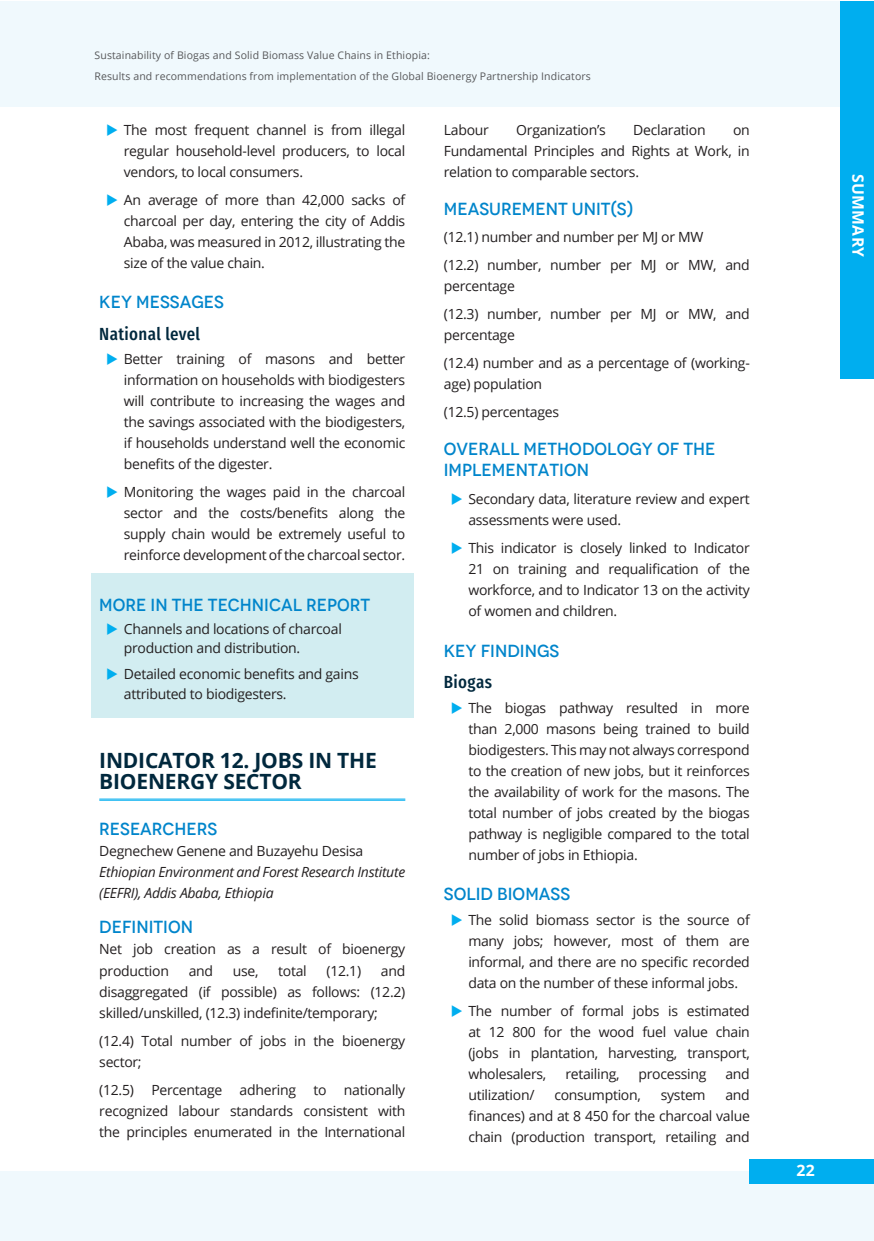
<style>
.page{position:relative;width:874px;height:1241px;background:#fff}
.page>*{position:absolute;margin:0;border:0;box-sizing:border-box;transform-origin:0 0}
.Sub_header{font:700 21px/21px "Open Sans";letter-spacing:-.01em;color:#00283d}
.subheader_2__not_num{font:500 17.5px/21px "Novecento";color:#0085cb}
.subheader_2{font:500 17.5px "Novecento";color:#0085cb}
.content_bold_header{font:500 17.5px "Fira Sans Condensed";letter-spacing:.02em;color:#00283d}
.t1{font:700 15.75px "Open Sans";letter-spacing:.02em;color:#fff}
.content{font:14px/21px "Open Sans";letter-spacing:-.02em;color:#231f20;text-align:justify}
.content_Italics{font:italic 14px/21px "Open Sans";letter-spacing:-.02em;color:#231f20}
.t2{font:10.5px/21px "Open Sans";letter-spacing:.01em;color:#57585a}
</style>
<div class="page">
<div style="left:0;top:1px;width:873px;height:106px;background:#f0f9fd"></div>
<div style="left:0;top:1170px;width:873px;height:70px;background:#f0f9fd"></div>
<div style="left:839px;top:1px;width:34px;height:377px;background:#00aeef"></div>
<div style="left:749px;top:1158px;width:124px;height:25px;background:#00aeef"></div>
<div style="left:91px;top:573px;width:322px;height:145px;background:#d2edf1"></div>
<hr style="left:99px;top:798px;width:306px;height:1px;background:#00aeef">
<hr style="left:99px;top:799px;width:306px;height:1px;background:#00aeef">
<p class="t2" style="left:94px;top:45px;width:497px">Sustainability of Biogas and Solid Biomass Value Chains in Ethiopia:<br>Results and recommendations from implementation of the Global Bioenergy Partnership Indicators</p>
<p class="content" style="left:124px;top:119px;width:283px">The most frequent channel is from illegal regular household-level producers, to local vendors, to local consumers.</p>
<p class="content" style="left:124px;top:189px;width:283px">An average of more than 42,000 sacks of charcoal per day, entering the city of Addis Ababa, was measured in 2012, illustrating the size of the value chain.</p>
<p class="subheader_2__not_num" style="left:99px;top:291px;width:126px">KEY MESSAGES</p>
<p class="content_bold_header" style="left:99px;top:317px;width:102px">National level</p>
<p class="content" style="left:124px;top:348px;width:283px">Better training of masons and better information on households with biodigesters will contribute to increasing the wages and the savings associated with the biodigesters, if households understand well the economic benefits of the digester.</p>
<p class="content" style="left:124px;top:481px;width:283px">Monitoring the wages paid in the charcoal sector and the costs/benefits along the supply chain would be extremely useful to reinforce development of the charcoal sector.</p>
<p class="subheader_2" style="left:99px;top:594px;width:272px">MORE IN THE TECHNICAL REPORT</p>
<p class="content" style="left:124px;top:618px;width:219px;line-height:19.2px">Channels and locations of charcoal production and distribution.</p>
<p class="content" style="left:124px;top:664px;width:236px;line-height:19.2px">Detailed economic benefits and gains attributed to biodigesters.</p>
<p class="Sub_header" style="left:99px;top:749px;width:279px">INDICATOR 12. JOBS IN THE<br>BIOENERGY SECTOR</p>
<p class="subheader_2__not_num" style="left:99px;top:818px;width:119px">RESEARCHERS</p>
<p class="content" style="left:99px;top:840px;width:265px">Degnechew Genene and Buzayehu Desisa</p>
<p class="content_Italics" style="left:99px;top:861px;width:307px">Ethiopian Environment and Forest Research Institute (EEFRI), Addis Ababa, Ethiopia</p>
<p class="subheader_2__not_num" style="left:99px;top:916px;width:95px">DEFINITION</p>
<p class="content" style="left:99px;top:938px;width:307px">Net job creation as a result of bioenergy production</p>
<p class="content" style="left:99px;top:959px;width:307px;text-indent:281px">and disaggregated (if possible) as follows: (12.2) skilled/unskilled, (12.3) indefinite/temporary;</p>
<p class="content" style="left:99px;top:1029px;width:307px">(12.4) Total number of jobs in the bioenergy sector;</p>
<p class="content" style="left:99px;top:1078px;width:307px">(12.5) Percentage adhering to nationally recognized labour standards consistent with the principles enumerated in the International</p>
<p class="content" style="left:188px;top:959px;width:26px">and</p>
<p class="content" style="left:233px;top:959px;width:27px">use,</p>
<p class="content" style="left:278px;top:959px;width:30px">total</p>
<p class="content" style="left:326px;top:959px;width:36px">(12.1)</p>
<p class="content" style="left:443px;top:119px;width:46px">Labour</p>
<p class="content" style="left:516px;top:119px;width:91px">Organization’s</p>
<p class="content" style="left:633px;top:119px;width:74px">Declaration</p>
<p class="content" style="left:443px;top:119px;width:307px;text-indent:289px">on Fundamental Principles and Rights at Work, in relation to comparable sectors.</p>
<p class="subheader_2__not_num" style="left:443px;top:199px;width:191px">MEASUREMENT UNIT(S)</p>
<p class="content" style="left:443px;top:226px;width:261px">(12.1) number and number per MJ or MW</p>
<p class="content" style="left:443px;top:254px;width:307px">(12.2) number, number per MJ or MW, and percentage</p>
<p class="content" style="left:443px;top:303px;width:307px">(12.3) number, number per MJ or MW, and percentage</p>
<p class="content" style="left:443px;top:352px;width:307px">(12.4) number and as a percentage of (working&shy;age) population</p>
<p class="content" style="left:443px;top:401px;width:117px">(12.5) percentages</p>
<p class="subheader_2__not_num" style="left:443px;top:438px;width:273px">OVERALL METHODOLOGY OF THE<br>IMPLEMENTATION</p>
<p class="content" style="left:468px;top:488px;width:283px">Secondary data, literature review and expert assessments were used.</p>
<p class="content" style="left:468px;top:537px;width:283px">This indicator is closely linked to Indicator 21 on training and requalification of the workforce, and to Indicator 13 on the activity of women and children.</p>
<p class="subheader_2__not_num" style="left:443px;top:640px;width:117px">KEY FINDINGS</p>
<p class="content_bold_header" style="left:443px;top:666px;width:50px">Biogas</p>
<p class="content" style="left:468px;top:696px;width:283px">The biogas pathway resulted in more than 2,000 masons being trained to build biodigesters. This may not always correspond to the creation of new jobs, but it reinforces the availability of work for the masons. The total number of jobs created by the biogas pathway is negligible compared to the total number of jobs in Ethiopia.</p>
<p class="subheader_2__not_num" style="left:443px;top:883px;width:128px">SOLID BIOMASS</p>
<p class="content" style="left:468px;top:908px;width:283px">The solid biomass sector is the source of many jobs; however, most of them are informal, and there are no specific recorded data on the number of these informal jobs.</p>
<p class="content" style="left:468px;top:999px;width:283px">The number of formal jobs is estimated at 12 800 for the wood fuel value chain (jobs in plantation, harvesting, transport, wholesalers,</p>
<p class="content" style="left:565px;top:1062px;width:56px">retailing,</p>
<p class="content" style="left:638px;top:1062px;width:69px">processing</p>
<p class="content" style="left:725px;top:1062px;width:26px">and</p>
<p class="content" style="left:468px;top:1083px;width:283px;text-indent:257px">and finances) and at 8 450 for the charcoal value chain (production transport, retailing and</p>
<p class="content" style="left:468px;top:1083px;width:68px">utilization/</p>
<p class="content" style="left:554px;top:1083px;width:88px">consumption,</p>
<p class="content" style="left:660px;top:1083px;width:46px">system</p>
<p class="t1" style="left:868px;top:174px;width:85px;rotate:90deg">SUMMARY</p>
<p class="t1" style="left:796px;top:1159px;width:20px">22</p>
</div>
